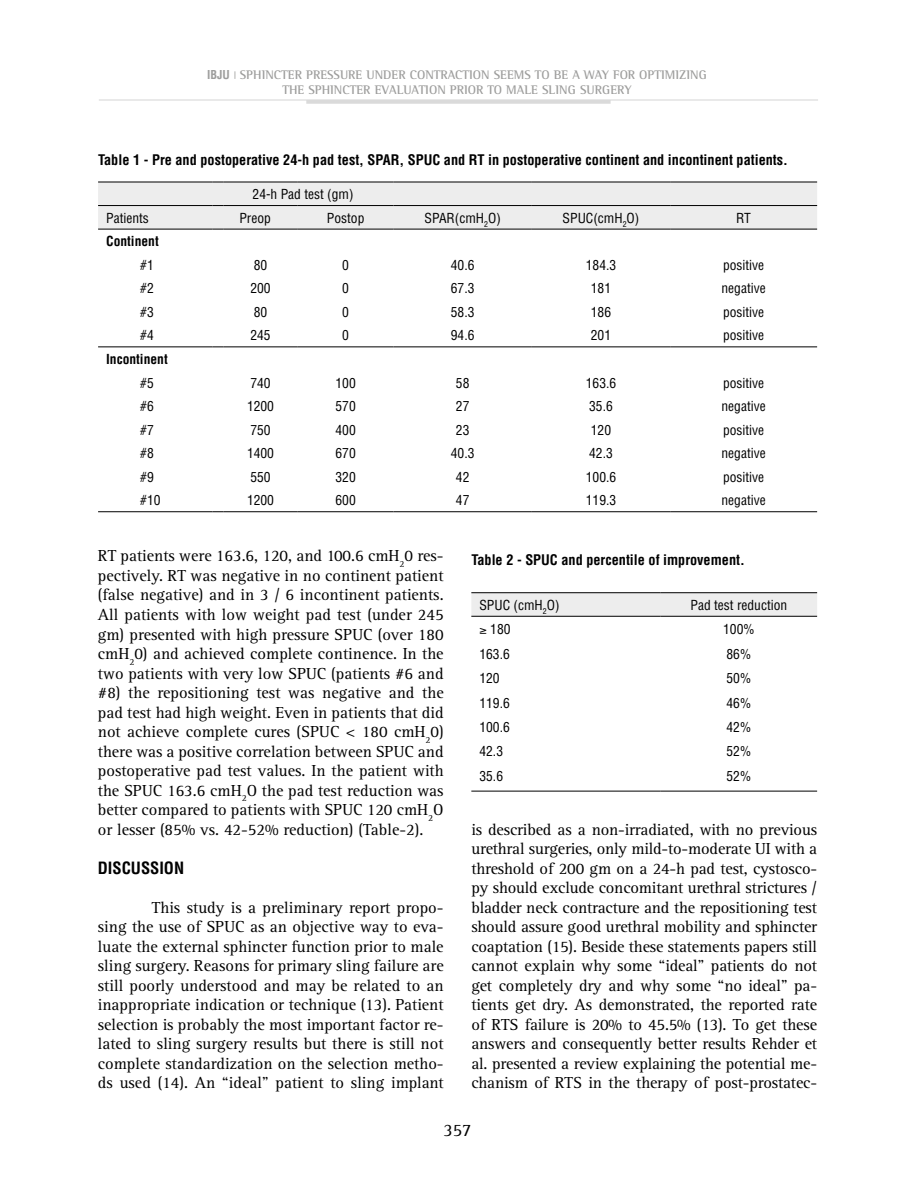
<style>
.page{position:relative;width:898px;height:1200px;background:#fff}
.page>*{position:absolute;margin:0;border:0;box-sizing:border-box;transform-origin:0 0}
.t1{font:18px "Rotis Serif";color:#000}
.TEXTO_ARTIGO{font:16.5px/19.5px "Rotis Serif";color:#000;text-align:justify}
.MARCADORES{font:700 condensed 16.5px "Helvetica";color:#000}
.TITULO_TABELAS_E_FIG{font:700 condensed 14.25px "Helvetica";color:#000}
.TABELA_TEXTO{font:condensed 13.5px "Helvetica";color:#000}
.TABELA_TEXTO-2{font:700 condensed 13.5px "Helvetica";color:#000}
.t2{font:700 12.75px/15.3px "Rotis Semi Serif";color:#9d9d9c;text-align:center}
.s1{font-family:"Helvetica";font-stretch:condensed;font-size:12px}
</style>
<div class="page">
<hr style="left:99px;top:99px;width:718px;height:2px;background:#e3e3e3">
<hr style="left:306px;top:100px;width:304px;height:4px;background:#dadada">
<svg style="left:98px;top:181px;width:718px;height:49px;background:#e0e0e0"></svg>
<hr style="left:223px;top:229px;width:75px;height:1px;background:#000">
<hr style="left:298px;top:229px;width:95px;height:1px;background:#000">
<hr style="left:393px;top:229px;width:138px;height:1px;background:#000">
<hr style="left:531px;top:229px;width:139px;height:1px;background:#000">
<hr style="left:670px;top:229px;width:146px;height:1px;background:#000">
<hr style="left:98px;top:346px;width:114px;height:1px;background:#000">
<hr style="left:223px;top:346px;width:75px;height:1px;background:#000">
<hr style="left:298px;top:346px;width:95px;height:1px;background:#000">
<hr style="left:393px;top:346px;width:138px;height:1px;background:#000">
<hr style="left:531px;top:346px;width:139px;height:1px;background:#000">
<hr style="left:670px;top:346px;width:146px;height:1px;background:#000">
<hr style="left:98px;top:511px;width:114px;height:1px;background:#000">
<hr style="left:223px;top:511px;width:75px;height:1px;background:#000">
<hr style="left:298px;top:511px;width:95px;height:1px;background:#000">
<hr style="left:393px;top:511px;width:138px;height:1px;background:#000">
<hr style="left:531px;top:511px;width:139px;height:1px;background:#000">
<hr style="left:670px;top:511px;width:146px;height:1px;background:#000">
<div style="left:471px;top:593px;width:345px;height:22px;background:#ededed"></div>
<hr style="left:471px;top:790px;width:189px;height:1px;background:#000">
<hr style="left:660px;top:790px;width:156px;height:1px;background:#000">
<hr style="left:471px;top:592px;width:189px;height:1px;background:#000">
<hr style="left:660px;top:592px;width:156px;height:1px;background:#000">
<hr style="left:471px;top:615px;width:189px;height:1px;background:#000">
<hr style="left:660px;top:615px;width:156px;height:1px;background:#000">
<p class="t2" style="left:207px;top:67px;width:501px"><span class="s1">IBJU</span> <sup>|</sup> SPHINCTER PRESSURE UNDER CONTRACTION SEEMS TO BE A WAY FOR OPTIMIZING<br>THE SPHINCTER EVALUATION PRIOR TO MALE SLING SURGERY</p>
<p class="TITULO_TABELAS_E_FIG" style="left:98px;top:150px;width:691px">Table 1 - Pre and postoperative 24-h pad test, SPAR, SPUC and RT in postoperative continent and incontinent patients.</p>
<p class="TABELA_TEXTO" style="left:252px;top:186px;width:102px">24-h Pad test (gm)</p>
<p class="TABELA_TEXTO" style="left:106px;top:209px;width:44px">Patients</p>
<p class="TABELA_TEXTO" style="left:239px;top:209px;width:33px">Preop</p>
<p class="TABELA_TEXTO" style="left:327px;top:209px;width:39px">Postop</p>
<p class="TABELA_TEXTO" style="left:424px;top:209px;width:78px">SPAR(cmH<sub>2</sub>O)</p>
<p class="TABELA_TEXTO" style="left:562px;top:209px;width:78px">SPUC(cmH<sub>2</sub>O)</p>
<p class="TABELA_TEXTO" style="left:736px;top:209px;width:16px">RT</p>
<p class="TABELA_TEXTO-2" style="left:106px;top:233px;width:54px">Continent</p>
<p class="TABELA_TEXTO" style="left:140px;top:256px;width:15px">#1</p>
<p class="TABELA_TEXTO" style="left:254px;top:256px;width:15px">80</p>
<p class="TABELA_TEXTO" style="left:342px;top:256px;width:8px">0</p>
<p class="TABELA_TEXTO" style="left:450px;top:256px;width:25px">40.6</p>
<p class="TABELA_TEXTO" style="left:585px;top:256px;width:32px">184.3</p>
<p class="TABELA_TEXTO" style="left:722px;top:256px;width:43px">positive</p>
<p class="TABELA_TEXTO" style="left:140px;top:280px;width:15px">#2</p>
<p class="TABELA_TEXTO" style="left:250px;top:280px;width:22px">200</p>
<p class="TABELA_TEXTO" style="left:342px;top:280px;width:8px">0</p>
<p class="TABELA_TEXTO" style="left:450px;top:280px;width:25px">67.3</p>
<p class="TABELA_TEXTO" style="left:590px;top:280px;width:22px">181</p>
<p class="TABELA_TEXTO" style="left:721px;top:280px;width:46px">negative</p>
<p class="TABELA_TEXTO" style="left:140px;top:303px;width:15px">#3</p>
<p class="TABELA_TEXTO" style="left:254px;top:303px;width:15px">80</p>
<p class="TABELA_TEXTO" style="left:342px;top:303px;width:8px">0</p>
<p class="TABELA_TEXTO" style="left:450px;top:303px;width:25px">58.3</p>
<p class="TABELA_TEXTO" style="left:590px;top:303px;width:22px">186</p>
<p class="TABELA_TEXTO" style="left:722px;top:303px;width:43px">positive</p>
<p class="TABELA_TEXTO" style="left:140px;top:327px;width:15px">#4</p>
<p class="TABELA_TEXTO" style="left:250px;top:327px;width:22px">245</p>
<p class="TABELA_TEXTO" style="left:342px;top:327px;width:8px">0</p>
<p class="TABELA_TEXTO" style="left:450px;top:327px;width:25px">94.6</p>
<p class="TABELA_TEXTO" style="left:590px;top:327px;width:22px">201</p>
<p class="TABELA_TEXTO" style="left:722px;top:327px;width:43px">positive</p>
<p class="TABELA_TEXTO-2" style="left:106px;top:350px;width:63px">Incontinent</p>
<p class="TABELA_TEXTO" style="left:140px;top:374px;width:15px">#5</p>
<p class="TABELA_TEXTO" style="left:250px;top:374px;width:22px">740</p>
<p class="TABELA_TEXTO" style="left:335px;top:374px;width:22px">100</p>
<p class="TABELA_TEXTO" style="left:456px;top:374px;width:15px">58</p>
<p class="TABELA_TEXTO" style="left:585px;top:374px;width:32px">163.6</p>
<p class="TABELA_TEXTO" style="left:722px;top:374px;width:43px">positive</p>
<p class="TABELA_TEXTO" style="left:140px;top:397px;width:15px">#6</p>
<p class="TABELA_TEXTO" style="left:247px;top:397px;width:28px">1200</p>
<p class="TABELA_TEXTO" style="left:335px;top:397px;width:22px">570</p>
<p class="TABELA_TEXTO" style="left:456px;top:397px;width:15px">27</p>
<p class="TABELA_TEXTO" style="left:589px;top:397px;width:25px">35.6</p>
<p class="TABELA_TEXTO" style="left:721px;top:397px;width:46px">negative</p>
<p class="TABELA_TEXTO" style="left:140px;top:421px;width:15px">#7</p>
<p class="TABELA_TEXTO" style="left:250px;top:421px;width:22px">750</p>
<p class="TABELA_TEXTO" style="left:335px;top:421px;width:22px">400</p>
<p class="TABELA_TEXTO" style="left:456px;top:421px;width:15px">23</p>
<p class="TABELA_TEXTO" style="left:590px;top:421px;width:22px">120</p>
<p class="TABELA_TEXTO" style="left:722px;top:421px;width:43px">positive</p>
<p class="TABELA_TEXTO" style="left:140px;top:445px;width:15px">#8</p>
<p class="TABELA_TEXTO" style="left:247px;top:445px;width:28px">1400</p>
<p class="TABELA_TEXTO" style="left:335px;top:445px;width:22px">670</p>
<p class="TABELA_TEXTO" style="left:450px;top:445px;width:25px">40.3</p>
<p class="TABELA_TEXTO" style="left:589px;top:445px;width:25px">42.3</p>
<p class="TABELA_TEXTO" style="left:721px;top:445px;width:46px">negative</p>
<p class="TABELA_TEXTO" style="left:140px;top:468px;width:15px">#9</p>
<p class="TABELA_TEXTO" style="left:250px;top:468px;width:22px">550</p>
<p class="TABELA_TEXTO" style="left:335px;top:468px;width:22px">320</p>
<p class="TABELA_TEXTO" style="left:456px;top:468px;width:15px">42</p>
<p class="TABELA_TEXTO" style="left:585px;top:468px;width:32px">100.6</p>
<p class="TABELA_TEXTO" style="left:722px;top:468px;width:43px">positive</p>
<p class="TABELA_TEXTO" style="left:140px;top:492px;width:22px">#10</p>
<p class="TABELA_TEXTO" style="left:247px;top:492px;width:28px">1200</p>
<p class="TABELA_TEXTO" style="left:335px;top:492px;width:22px">600</p>
<p class="TABELA_TEXTO" style="left:456px;top:492px;width:15px">47</p>
<p class="TABELA_TEXTO" style="left:585px;top:492px;width:32px">119.3</p>
<p class="TABELA_TEXTO" style="left:721px;top:492px;width:46px">negative</p>
<p class="TEXTO_ARTIGO" style="left:98px;top:546px;width:347px">RT patients were 163.6, 120, and 100.6 cmH<sub>2</sub>0 res&shy;pectively. RT was negative in no continent patient (false negative) and in 3 / 6 incontinent patients.<br>All patients with low weight pad test (under 245 gm) presented with high pressure SPUC (over 180 cmH<sub>2</sub>0) and achieved complete continence. In the two patients with very low SPUC (patients #6 and #8) the repositioning test was negative and the pad test had high weight. Even in patients that did not achieve complete cures (SPUC &lt; 180 cmH<sub>2</sub>0) there was a positive correlation between SPUC and postoperative pad test values. In the patient with the SPUC 163.6 cmH<sub>2</sub>O the pad test reduction was better compared to patients with SPUC 120 cmH<sub>2</sub>O or lesser (85% vs. 42-52% reduction) (Table-2).</p>
<p class="MARCADORES" style="left:98px;top:857px;width:88px">DISCUSSION</p>
<p class="TEXTO_ARTIGO" style="left:98px;top:897px;width:347px;text-indent:54px">This study is a preliminary report propo&shy;sing the use of SPUC as an objective way to eva&shy;luate the external sphincter function prior to male sling surgery. Reasons for primary sling failure are still poorly understood and may be related to an inappropriate indication or technique (13). Patient selection is probably the most important factor re&shy;lated to sling surgery results but there is still not complete standardization on the selection metho&shy;ds used (14). An “ideal” patient to sling implant</p>
<p class="TITULO_TABELAS_E_FIG" style="left:471px;top:550px;width:275px">Table 2 - SPUC and percentile of improvement.</p>
<p class="TABELA_TEXTO" style="left:479px;top:596px;width:82px">SPUC (cmH<sub>2</sub>O)</p>
<p class="TABELA_TEXTO" style="left:690px;top:596px;width:98px">Pad test reduction</p>
<p class="TABELA_TEXTO" style="left:479px;top:620px;width:33px">≥ 180</p>
<p class="TABELA_TEXTO" style="left:723px;top:620px;width:33px">100%</p>
<p class="TABELA_TEXTO" style="left:479px;top:645px;width:32px">163.6</p>
<p class="TABELA_TEXTO" style="left:726px;top:645px;width:26px">86%</p>
<p class="TABELA_TEXTO" style="left:479px;top:669px;width:22px">120</p>
<p class="TABELA_TEXTO" style="left:726px;top:669px;width:26px">50%</p>
<p class="TABELA_TEXTO" style="left:479px;top:694px;width:32px">119.6</p>
<p class="TABELA_TEXTO" style="left:726px;top:694px;width:26px">46%</p>
<p class="TABELA_TEXTO" style="left:479px;top:718px;width:32px">100.6</p>
<p class="TABELA_TEXTO" style="left:726px;top:718px;width:26px">42%</p>
<p class="TABELA_TEXTO" style="left:479px;top:742px;width:25px">42.3</p>
<p class="TABELA_TEXTO" style="left:726px;top:742px;width:26px">52%</p>
<p class="TABELA_TEXTO" style="left:479px;top:767px;width:25px">35.6</p>
<p class="TABELA_TEXTO" style="left:726px;top:767px;width:26px">52%</p>
<p class="TEXTO_ARTIGO" style="left:471px;top:819px;width:347px">is described as a non-irradiated, with no previous urethral surgeries, only mild-to-moderate UI with a threshold of 200 gm on a 24-h pad test, cystosco&shy;py should exclude concomitant urethral strictures / bladder neck contracture and the repositioning test should assure good urethral mobility and sphincter coaptation (15). Beside these statements papers still cannot explain why some “ideal” patients do not get completely dry and why some “no ideal” pa&shy;tients get dry. As demonstrated, the reported rate of RTS failure is 20% to 45.5% (13). To get these answers and consequently better results Rehder et al. presented a review explaining the potential me&shy;chanism of RTS in the therapy of post-prostatec-</p>
<p class="t1" style="left:443px;top:1119px;width:30px">357</p>
</div>
